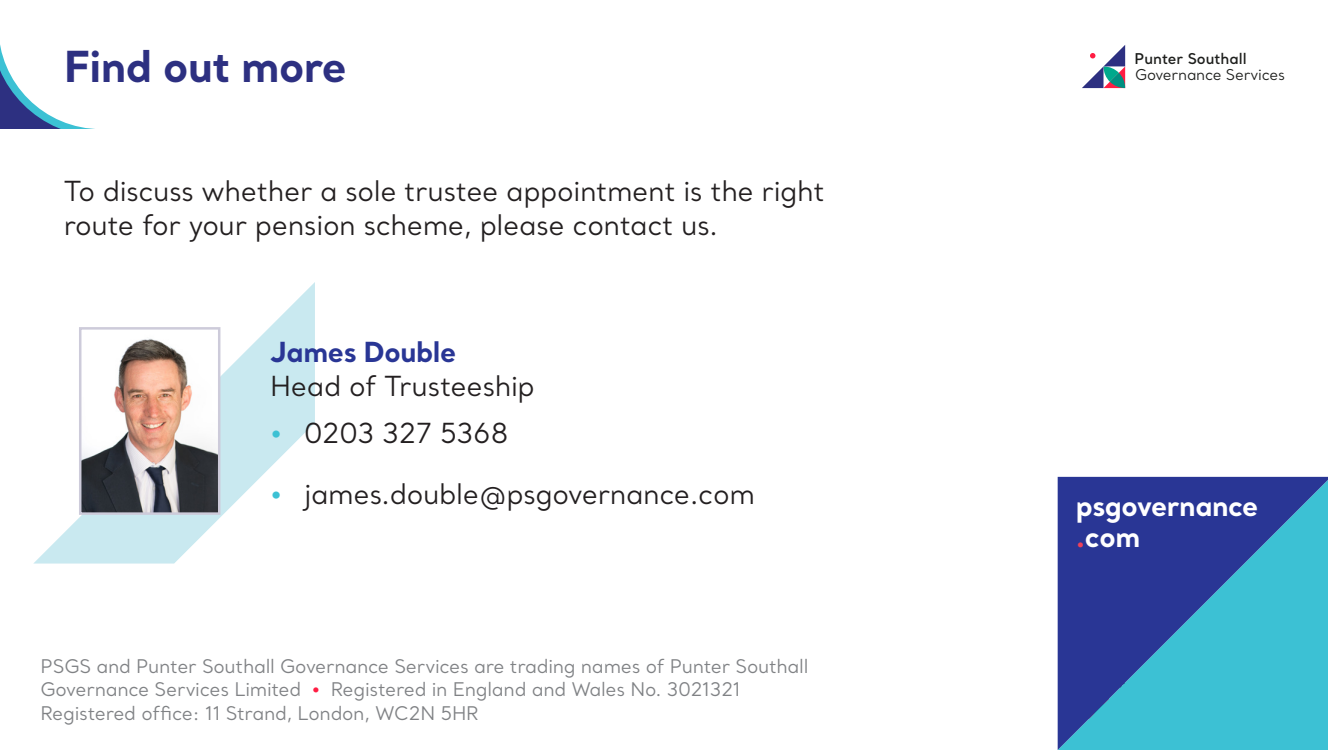
<style>
.page{position:relative;width:1328px;height:750px;background:#fff}
.page>*{position:absolute;margin:0;border:0;box-sizing:border-box;transform-origin:0 0}
.t1{font:700 42.5px "Santral";letter-spacing:-.01em;color:#2d3081}
.t2{font:27.5px/33.8px "Santral";letter-spacing:-.015em;color:#231f20}
.t3{font:700 27.5px/31.5px "Santral";letter-spacing:-.015em;color:#fff}
.t4{font:18.75px/23.8px "Santral";letter-spacing:-.015em;color:#808285}
.t5{font:15px "Santral";letter-spacing:-.015em;color:#1d1e1c}
.t6{font:600 14.75px "Santral";color:#1d1e1c}
.s1{font-weight:700;color:#293695}
.s2{color:#3cc1d4}
.s3{color:#ff1d43}
.s4{color:#ee4159}
</style>
<div class="page">
<svg style="left:1057px;top:477px;width:270px;height:273px;background:#3b7fb6"></svg>
<svg style="left:33px;top:282px;width:282px;height:282px"></svg>
<img style="left:82px;top:330px;width:135px;height:182px">
<div style="left:79px;top:327px;width:141px;height:188px;border:2px solid #cdcbda"></div>
<svg style="left:1082px;top:45px;width:43px;height:43px"></svg>
<svg style="left:0;top:45px;width:95px;height:84px"></svg>
<p class="t1" style="left:64px;top:38px;width:285px">Find out more</p>
<p class="t2" style="left:64px;top:174px;width:762px">To discuss whether a sole trustee appointment is the right route for your pension scheme, please contact us.</p>
<p class="t2" style="left:270px;top:335px;width:266px"><span class="s1">James Double<br></span>Head of Trusteeship</p>
<p class="t2" style="left:270px;top:416px;width:240px"><span class="s2">•</span> 0203 327 5368</p>
<p class="t2" style="left:270px;top:477px;width:486px"><span class="s2">•</span> james.double@psgovernance.com</p>
<p class="t4" style="left:40px;top:654px;width:769px">PSGS and Punter Southall Governance Services are trading names of Punter Southall<br>Governance Services Limited <span class="s3">•</span> Registered in England and Wales No. 3021321<br>Registered office: 11 Strand, London, WC2N 5HR</p>
<p class="t6" style="left:1134px;top:49px;width:114px">Punter Southall</p>
<p class="t5" style="left:1135px;top:65px;width:152px">Governance Services</p>
<p class="t3" style="left:1075px;top:489px;width:184px">psgovernance <span class="s4">.</span>com</p>
</div>
